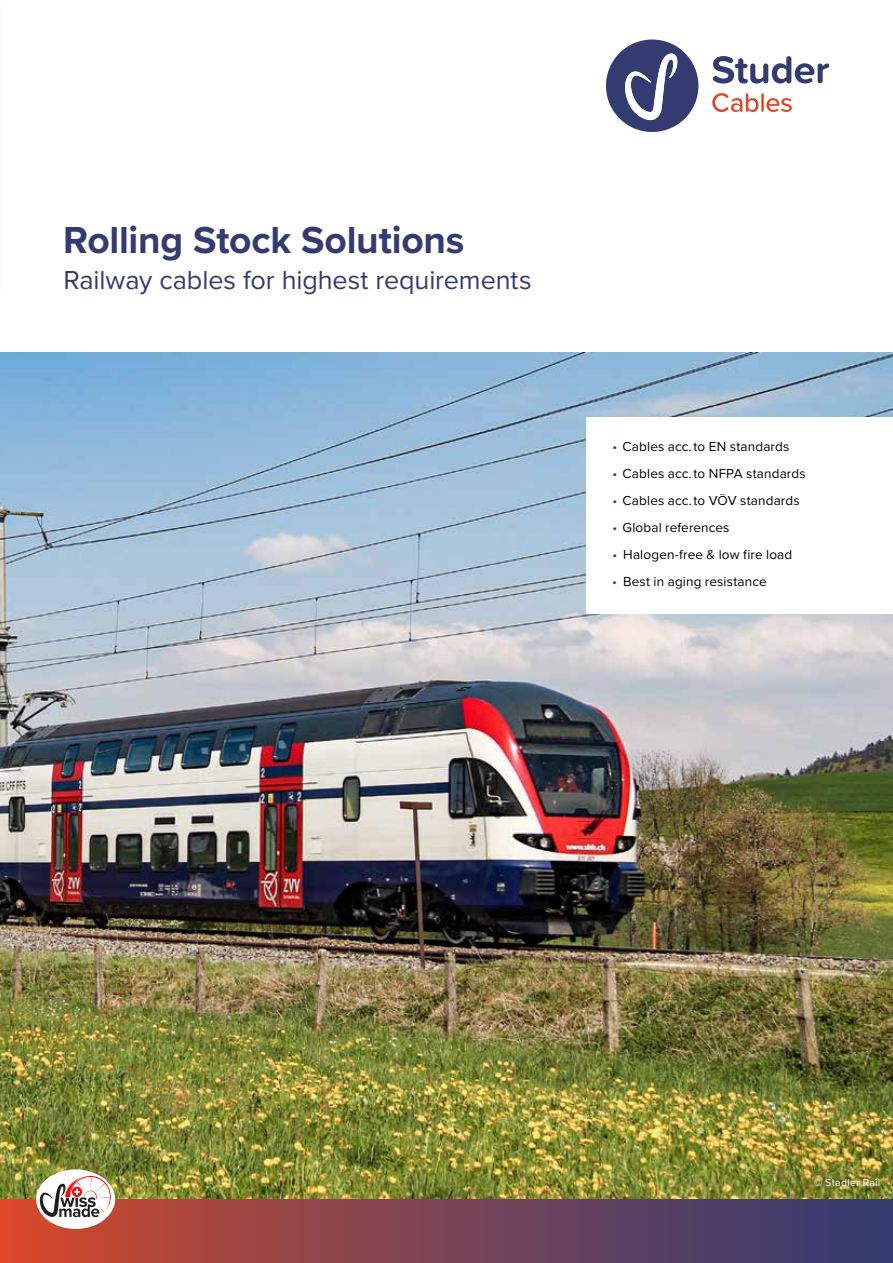
<style>
.page{position:relative;width:893px;height:1263px;background:#fff}
.page>*{position:absolute;margin:0;border:0;box-sizing:border-box;transform-origin:0 0}
.t1{font:700 39px "Proxima Nova";letter-spacing:-.005em;color:#333b71}
.t2{font:27px "Proxima Nova";letter-spacing:-.005em;color:#333b71}
.t3{font:13.5px "Proxima Nova";letter-spacing:.01em;color:#000}
.t4{font:10.5px "Proxima Nova";letter-spacing:.03em;color:#fff}
.s1{color:#333b71}
</style>
<div class="page">
<img style="left:0;top:352px;width:893px;height:847px">
<div style="left:0;top:1199px;width:893px;height:64px;background:linear-gradient(to right,#d04a2e,#2b3c75)"></div>
<div style="left:587px;top:417px;width:306px;height:196px;background:#fff"></div>
<svg style="left:806px;top:1171px;width:82px;height:24px"></svg>
<svg style="left:713px;top:56px;width:116px;height:27px"></svg>
<svg style="left:712px;top:93px;width:46px;height:19px"></svg>
<hr style="left:761px;top:93px;width:3px;height:19px;background:#de4828">
<svg style="left:766px;top:98px;width:26px;height:14px"></svg>
<svg style="left:606px;top:40px;width:92px;height:92px"></svg>
<div style="left:36px;top:1169px;width:79px;height:60px;background:#fff;border-radius:50%"></div>
<svg style="left:40px;top:1174px;width:77px;height:43px"></svg>
<h1 class="t1" style="left:63px;top:211px;width:403px">Rolling Stock Solutions</h1>
<h2 class="t2" style="left:63px;top:260px;width:470px">Railway cables for highest requirements</h2>
<p class="t3" style="left:612px;top:437px;width:179px"><span class="s1">•</span> Cables acc. to EN standards</p>
<p class="t3" style="left:612px;top:464px;width:195px"><span class="s1">•</span> Cables acc. to NFPA standards</p>
<p class="t3" style="left:612px;top:491px;width:189px"><span class="s1">•</span> Cables acc. to VÖV standards</p>
<p class="t3" style="left:612px;top:518px;width:119px"><span class="s1">•</span> Global references</p>
<p class="t3" style="left:612px;top:545px;width:182px"><span class="s1">•</span> Halogen-free &amp; low fire load</p>
<p class="t3" style="left:612px;top:572px;width:156px"><span class="s1">•</span> Best in aging resistance</p>
<p class="t4" style="left:814px;top:1175px;width:68px">© Stadler Rail</p>
</div>
